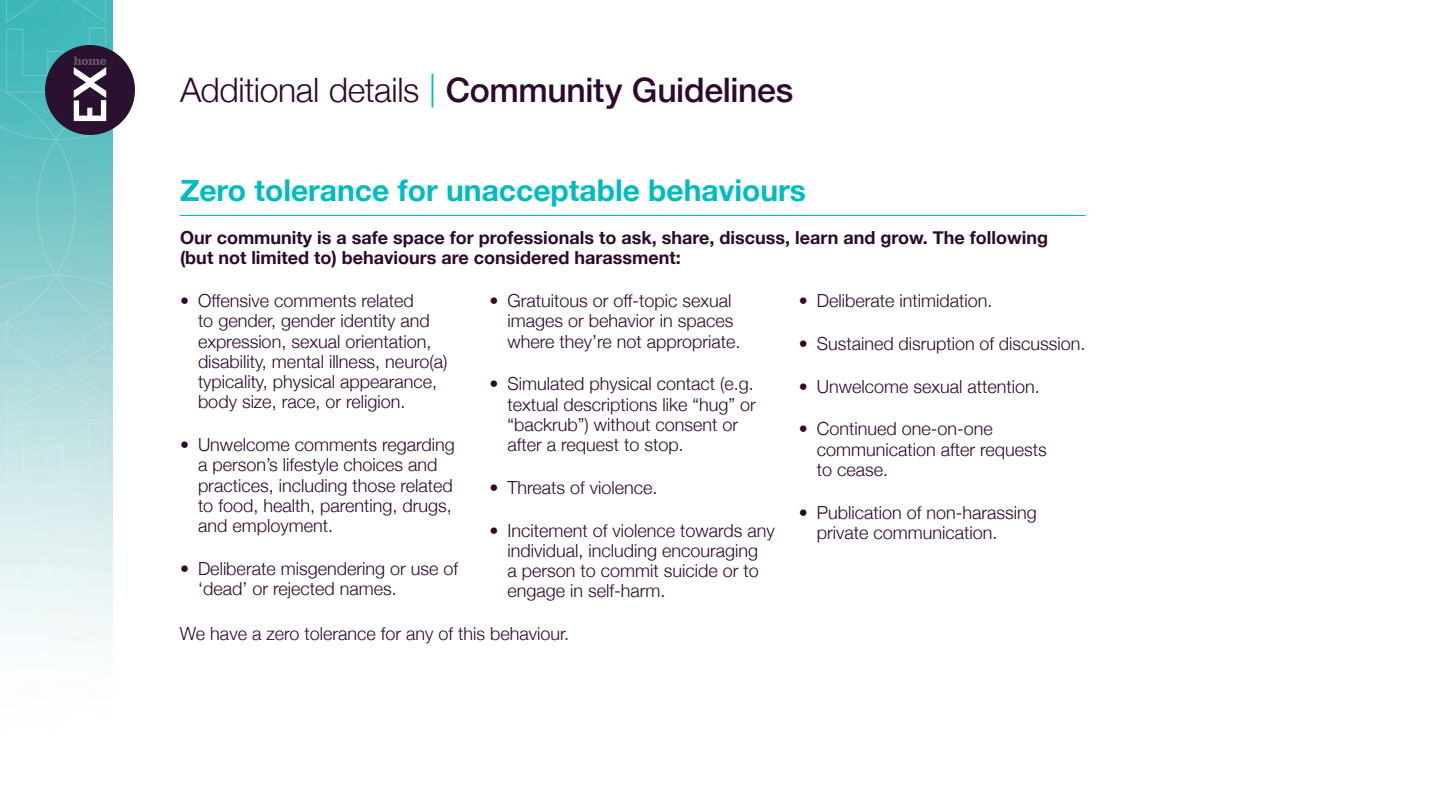
<style>
.page{position:relative;width:1440px;height:810px;background:#fff}
.page>*{position:absolute;margin:0;border:0;box-sizing:border-box;transform-origin:0 0}
.t1{font:500 33.75px "Helvetica Neue";letter-spacing:-.01em;color:#2d092d}
.t2{font:700 30px "Helvetica Neue";color:#00bcbf}
.t3{font:300 18px/20.2px "Helvetica Neue";color:#2d092d}
.t4{font:700 18px/20.2px "Helvetica Neue";color:#2d092d}
.s1{font-weight:300}
.s2{font-weight:300;color:#00bcbf}
</style>
<div class="page">
<hr style="left:180px;top:215px;width:906px;height:1px;background:#00bcbf">
<div style="left:45px;top:45px;width:90px;height:90px;background:#2b1130;border-radius:50%"></div>
<svg style="left:0;top:0;width:112px;height:644px;background:#9bcccf"></svg>
<h1 class="t1" style="left:180px;top:63px;width:615px"><span class="s1">Additional details</span> <span class="s2">|</span> Community Guidelines</h1>
<h2 class="t2" style="left:180px;top:167px;width:628px">Zero tolerance for unacceptable behaviours</h2>
<p class="t4" style="left:180px;top:228px;width:870px">Our community is a safe space for professionals to ask, share, discuss, learn and grow. The following (but not limited to) behaviours are considered harassment:</p>
<p class="t3" style="left:198px;top:289px;width:251px;text-indent:-18px">• Offensive comments related<br>to gender, gender identity and expression, sexual orientation, disability, mental illness, neuro(a) typicality, physical appearance, body size, race, or religion.</p>
<p class="t3" style="left:198px;top:433px;width:258px;text-indent:-18px">• Unwelcome comments regarding a person’s lifestyle choices and practices, including those related to food, health, parenting, drugs, and employment.</p>
<p class="t3" style="left:198px;top:557px;width:262px;text-indent:-18px">• Deliberate misgendering or use of ‘dead’ or rejected names.</p>
<p class="t3" style="left:507px;top:289px;width:235px;text-indent:-18px">• Gratuitous or off-topic sexual images or behavior in spaces where they’re not appropriate.</p>
<p class="t3" style="left:507px;top:373px;width:250px;text-indent:-18px">• Simulated physical contact (e.g. textual descriptions like “hug” or “backrub”) without consent or after a request to stop.</p>
<p class="t3" style="left:489px;top:476px;width:170px">• Threats of violence.</p>
<p class="t3" style="left:507px;top:519px;width:269px;text-indent:-18px">• Incitement of violence towards any individual, including encouraging<br>a person to commit suicide or to engage in self-harm.</p>
<p class="t3" style="left:799px;top:289px;width:195px">• Deliberate intimidation.</p>
<p class="t3" style="left:799px;top:332px;width:288px">• Sustained disruption of discussion.</p>
<p class="t3" style="left:799px;top:375px;width:243px">• Unwelcome sexual attention.</p>
<p class="t3" style="left:817px;top:418px;width:232px;text-indent:-18px">• Continued one-on-one communication after requests to cease.</p>
<p class="t3" style="left:817px;top:501px;width:222px;text-indent:-18px">• Publication of non-harassing private communication.</p>
<p class="t3" style="left:180px;top:622px;width:391px">We have a zero tolerance for any of this behaviour.</p>
</div>
